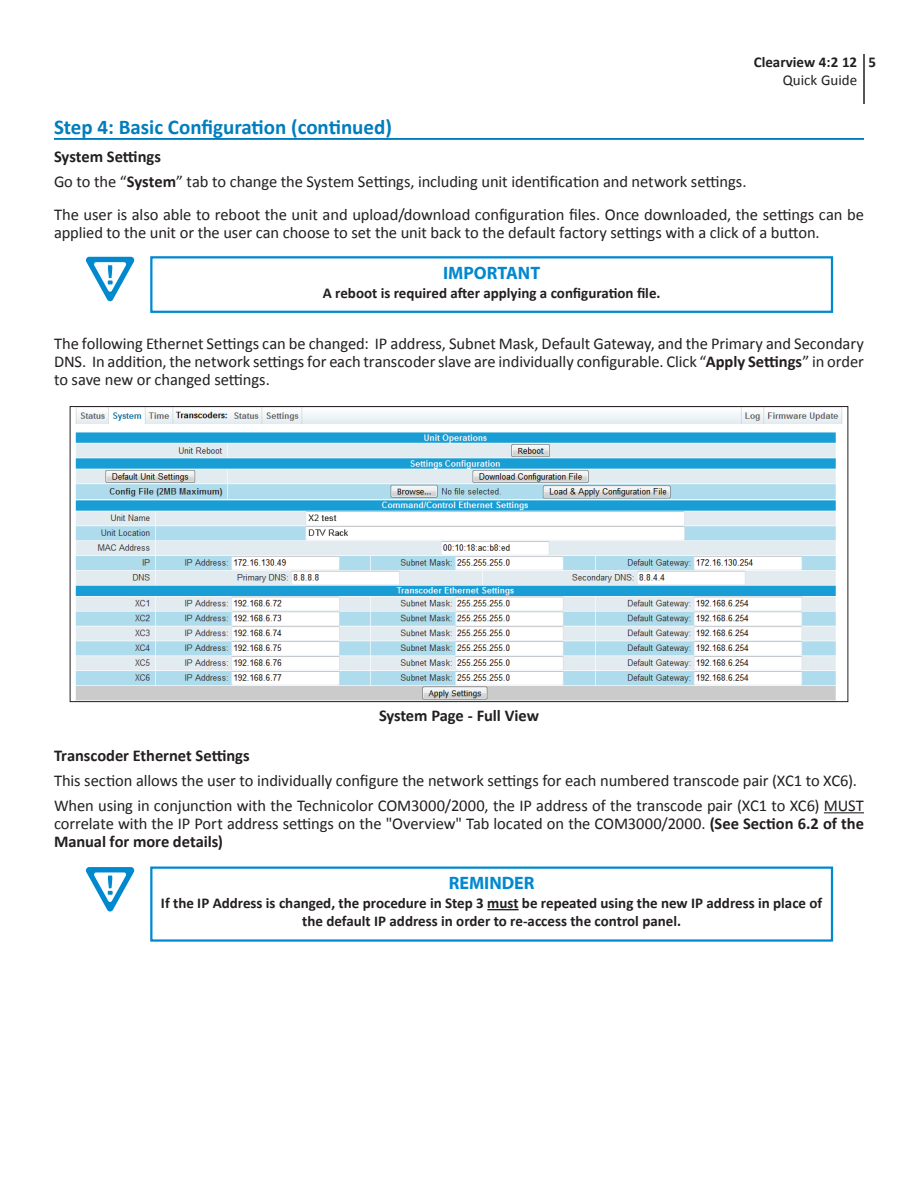
<style>
.page{position:relative;width:918px;height:1188px;background:#fff}
.page>*{position:absolute;margin:0;border:0;box-sizing:border-box;transform-origin:0 0}
.t1{font:700 21px "Calibri";color:#007dbe}
.t2{font:700 18px "Myriad Pro";color:#0089cf}
.t3{font:16.5px/18px "Calibri";letter-spacing:-.005em;color:#231f20}
.t4{font:700 16.5px "Calibri";letter-spacing:-.005em;color:#231f20}
.t5{font:700 15px/18px "Calibri";color:#231f20;text-align:center}
.t6{font:15px "Calibri";color:#231f20}
.s1{font-weight:700}
</style>
<div class="page">
<hr style="left:863px;top:54px;width:2px;height:50px;background:#231f20">
<hr style="left:54px;top:138px;width:810px;height:2px;background:#007dbe">
<hr style="left:487px;top:909px;width:32px;height:1px;background:#231f20">
<div style="left:150px;top:867px;width:683px;height:75px;border:2px solid #0089cf"></div>
<svg style="left:86px;top:867px;width:49px;height:45px"></svg>
<div style="left:150px;top:256px;width:683px;height:57px;border:2px solid #0089cf"></div>
<svg style="left:86px;top:256px;width:49px;height:46px"></svg>
<img style="left:75px;top:408px;width:767px;height:292px">
<hr style="left:824px;top:812px;width:40px;height:1px;background:#231f20">
<p class="t5" style="left:754px;top:52px;width:124px">Clearview 4:2 12 5</p>
<p class="t6" style="left:783px;top:70px;width:76px">Quick Guide</p>
<p class="t1" style="left:54px;top:114px;width:339px">Step 4: Basic Configuration (continued)</p>
<p class="t3" style="left:54px;top:143px;width:694px;line-height:24.8px"><span class="s1">System Settings<br></span>Go to the “<span class="s1">System</span>” tab to change the System Settings, including unit identification and network settings.</p>
<p class="t3" style="left:54px;top:204px;width:812px">The user is also able to reboot the unit and upload/download configuration files. Once downloaded, the settings can be applied to the unit or the user can choose to set the unit back to the default factory settings with a click of a button.</p>
<p class="t2" style="left:443px;top:261px;width:99px">IMPORTANT</p>
<p class="t5" style="left:323px;top:283px;width:339px">A reboot is required after applying a configuration file.</p>
<p class="t3" style="left:54px;top:334px;width:812px;text-align:justify">The following Ethernet Settings can be changed: IP address, Subnet Mask, Default Gateway, and the Primary and Secondary DNS. In addition, the network settings for each transcoder slave are individually configurable. Click “<span class="s1">Apply Settings</span>” in order to save new or changed settings.</p>
<p class="t4" style="left:54px;top:745px;width:197px">Transcoder Ethernet Settings</p>
<p class="t4" style="left:379px;top:705px;width:162px">System Page - Full View</p>
<p class="t3" style="left:54px;top:768px;width:811px;line-height:24.8px">This section allows the user to individually configure the network settings for each numbered transcode pair (XC1 to XC6).<br>When using in conjunction with the Technicolor COM3000/2000, the IP address of the transcode pair (XC1 to XC6) MUST</p>
<p class="t3" style="left:54px;top:814px;width:811px">correlate with the IP Port address settings on the "Overview" Tab located on the COM3000/2000. <span class="s1">(See Section 6.2 of the<br>Manual for more details)</span></p>
<p class="t2" style="left:449px;top:871px;width:87px">REMINDER</p>
<p class="t5" style="left:161px;top:894px;width:663px">If the IP Address is changed, the procedure in Step 3 must be repeated using the new IP address in place of the default IP address in order to re-access the control panel.</p>
</div>
